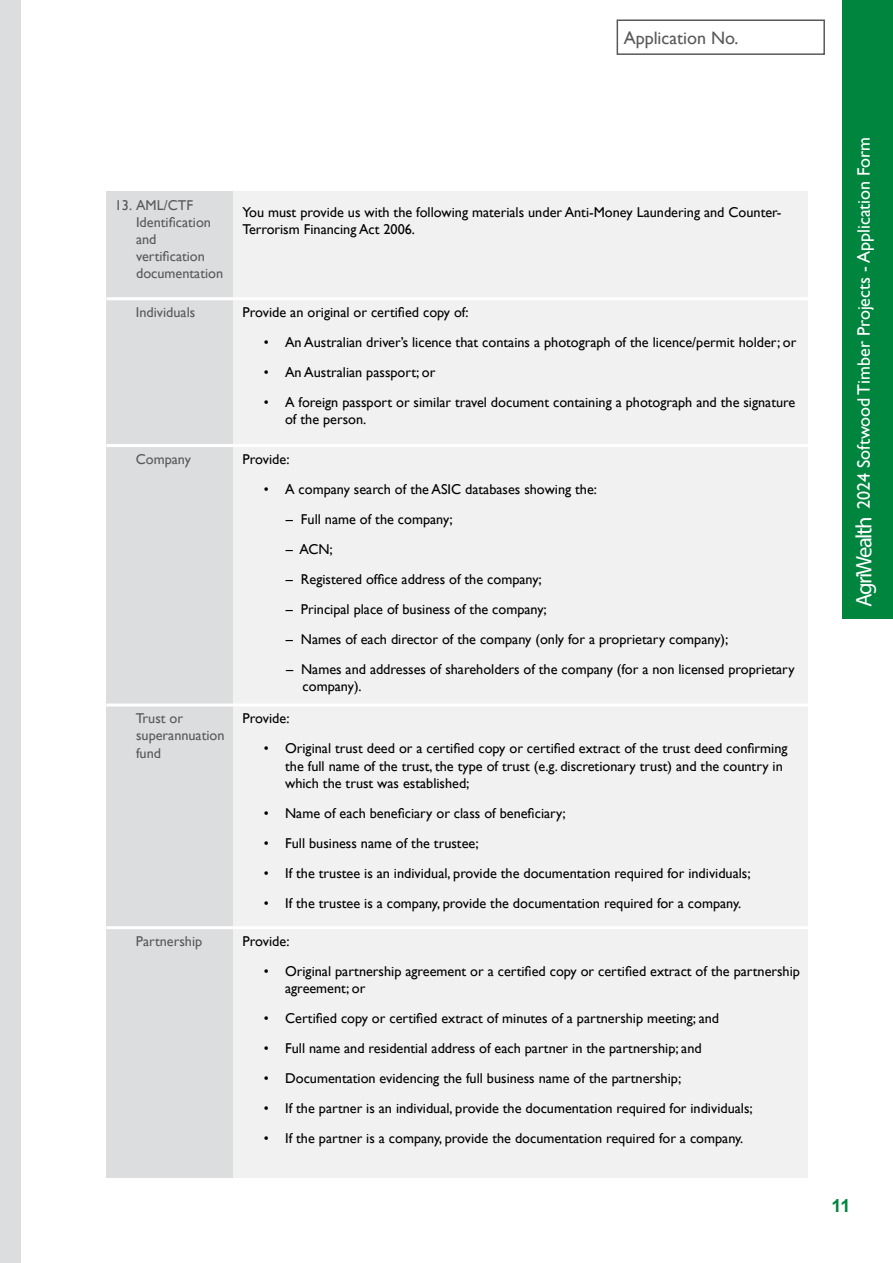
<style>
.page{position:relative;width:893px;height:1263px;background:#fff}
.page>*{position:absolute;margin:0;border:0;box-sizing:border-box;transform-origin:0 0}
.t1{font:22.5px "Myriad Pro";letter-spacing:-.07em;color:#fff}
.t2{font:18px "Gill Sans";color:#fff}
.t3{font:18px "Gill Sans";color:#58595b}
.t4{font:700 18px "Arial";color:#00853f}
.t5{font:14.25px/17.2px "Gill Sans";color:#000}
.t6{font:14.25px/17.1px "Gill Sans";color:#58595b}
</style>
<div class="page">
<div style="left:617px;top:19px;width:208px;height:36px;border:2px solid #58595b"></div>
<div style="left:106px;top:191px;width:127px;height:987px;background:#dcddde"></div>
<div style="left:233px;top:191px;width:575px;height:987px;background:#f1f1f2"></div>
<div style="left:0;top:0;width:21px;height:1263px;background:#dcddde"></div>
<div style="left:843px;top:0;width:50px;height:619px;background:#00853f"></div>
<hr style="left:106px;top:297px;width:128px;height:3px;background:#fff">
<hr style="left:234px;top:297px;width:574px;height:3px;background:#fff">
<hr style="left:106px;top:444px;width:128px;height:3px;background:#fff">
<hr style="left:234px;top:444px;width:574px;height:3px;background:#fff">
<hr style="left:106px;top:703px;width:128px;height:3px;background:#fff">
<hr style="left:234px;top:703px;width:574px;height:3px;background:#fff">
<hr style="left:106px;top:926px;width:128px;height:3px;background:#fff">
<hr style="left:234px;top:926px;width:574px;height:3px;background:#fff">
<p class="t3" style="left:624px;top:27px;width:116px">Application No.</p>
<p class="t6" style="left:136px;top:196px;width:89px;text-indent:-21px">13. AML/CTF<br>Identification and vertification documentation</p>
<p class="t5" style="left:243px;top:203px;width:540px">You must provide us with the following materials under Anti-Money Laundering and Counter-<br>Terrorism Financing Act 2006.</p>
<p class="t6" style="left:136px;top:303px;width:61px">Individuals</p>
<p class="t5" style="left:243px;top:303px;width:227px">Provide an original or certified copy of:</p>
<p class="t5" style="left:264px;top:333px;width:534px">• An Australian driver’s licence that contains a photograph of the licence/permit holder; or</p>
<p class="t5" style="left:264px;top:363px;width:173px">• An Australian passport; or</p>
<p class="t5" style="left:285px;top:393px;width:512px;text-indent:-21px">• A foreign passport or similar travel document containing a photograph and the signature of the person.</p>
<p class="t6" style="left:136px;top:450px;width:57px">Company</p>
<p class="t5" style="left:243px;top:450px;width:48px">Provide:</p>
<p class="t5" style="left:264px;top:480px;width:335px">• A company search of the ASIC databases showing the:</p>
<p class="t5" style="left:286px;top:510px;width:168px">– Full name of the company;</p>
<p class="t5" style="left:286px;top:540px;width:49px">– ACN;</p>
<p class="t5" style="left:286px;top:570px;width:257px">– Registered office address of the company;</p>
<p class="t5" style="left:286px;top:600px;width:263px">– Principal place of business of the company;</p>
<p class="t5" style="left:286px;top:630px;width:444px">– Names of each director of the company (only for a proprietary company);</p>
<p class="t5" style="left:303px;top:660px;width:493px;text-indent:-17px">– Names and addresses of shareholders of the company (for a non licensed proprietary company).</p>
<p class="t6" style="left:136px;top:710px;width:90px">Trust or superannuation fund</p>
<p class="t5" style="left:243px;top:710px;width:48px">Provide:</p>
<p class="t5" style="left:285px;top:740px;width:504px;text-indent:-21px">• Original trust deed or a certified copy or certified extract of the trust deed confirming the full name of the trust, the type of trust (e.g. discretionary trust) and the country in which the trust was established;</p>
<p class="t5" style="left:264px;top:804px;width:303px">• Name of each beneficiary or class of beneficiary;</p>
<p class="t5" style="left:264px;top:834px;width:216px">• Full business name of the trustee;</p>
<p class="t5" style="left:264px;top:864px;width:488px">• If the trustee is an individual, provide the documentation required for individuals;</p>
<p class="t5" style="left:264px;top:894px;width:479px">• If the trustee is a company, provide the documentation required for a company.</p>
<p class="t6" style="left:136px;top:932px;width:68px">Partnership</p>
<p class="t5" style="left:243px;top:932px;width:48px">Provide:</p>
<p class="t5" style="left:285px;top:962px;width:516px;text-indent:-21px">• Original partnership agreement or a certified copy or certified extract of the partnership agreement; or</p>
<p class="t5" style="left:264px;top:1010px;width:457px">• Certified copy or certified extract of minutes of a partnership meeting; and</p>
<p class="t5" style="left:264px;top:1040px;width:439px">• Full name and residential address of each partner in the partnership; and</p>
<p class="t5" style="left:264px;top:1070px;width:419px">• Documentation evidencing the full business name of the partnership;</p>
<p class="t5" style="left:264px;top:1100px;width:490px">• If the partner is an individual, provide the documentation required for individuals;</p>
<p class="t5" style="left:264px;top:1130px;width:481px">• If the partner is a company, provide the documentation required for a company.</p>
<p class="t2" style="left:853px;top:509px;width:374px;rotate:-90deg">2024 Softwood Timber Projects - Application Form</p>
<h1 class="t1" style="left:850px;top:607px;width:92px;rotate:-90deg">AgriWealth</h1>
<p class="t4" style="left:831px;top:1194px;width:21px">11</p>
</div>
